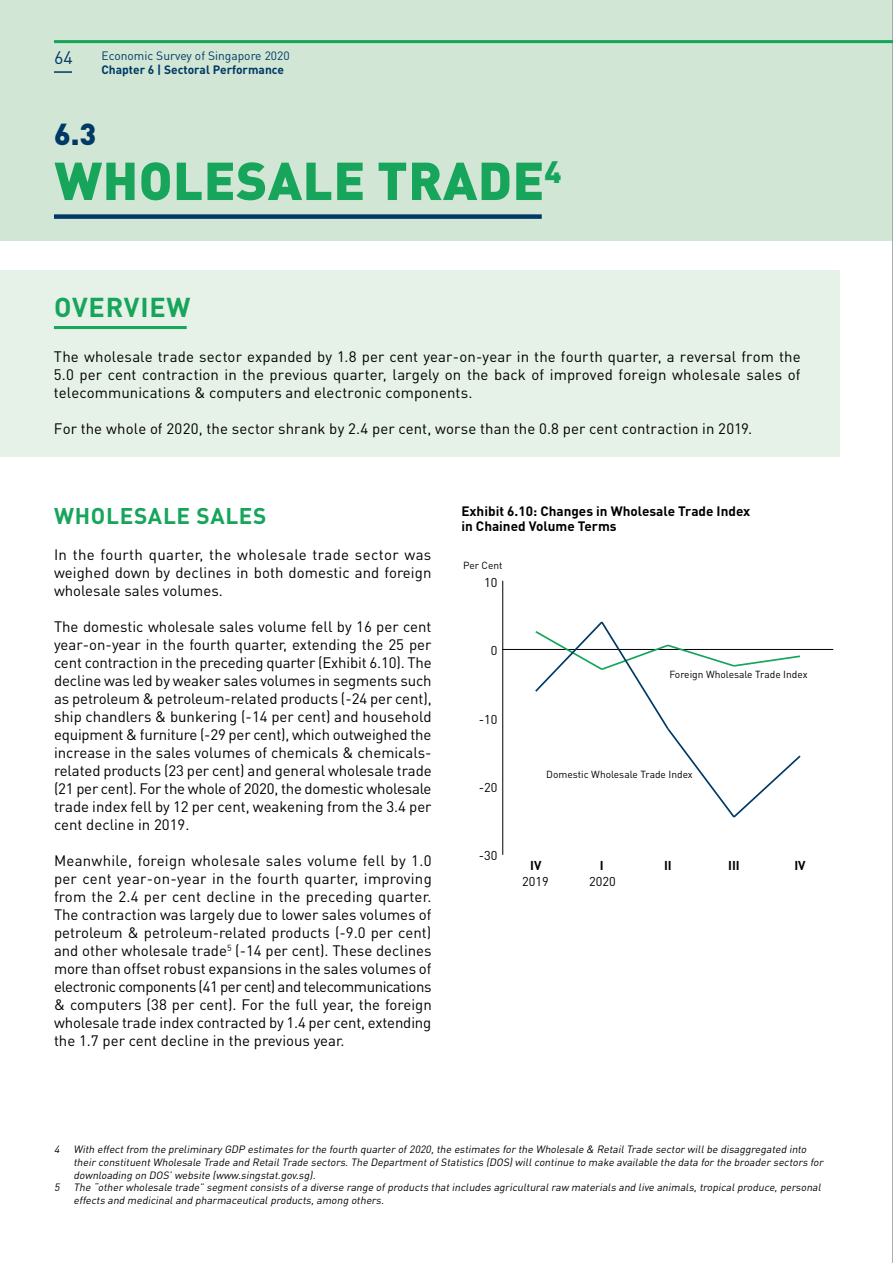
<style>
.page{position:relative;width:893px;height:1263px;background:#fff}
.page>*{position:absolute;margin:0;border:0;box-sizing:border-box;transform-origin:0 0}
.t1{font:900 52.5px "DIN Pro";letter-spacing:.01em;color:#16a55a}
.t2{font:900 30px "DIN Pro";color:#003965}
.t3{font:700 27px "DIN Pro";letter-spacing:.03em;color:#16a55a}
.t4{font:700 22.5px "DIN Pro";letter-spacing:.03em;color:#16a55a}
.t5{font:18px "DIN Pro";color:#003965}
.t6{font:15px/18px "DIN Pro";color:#000;text-align:justify}
.t7{font:700 13.5px "DIN Pro";color:#000}
.t8{font:12.75px "DIN Pro";color:#000}
.t9{font:700 12.75px "DIN Pro";color:#000}
.t10{font:12px "DIN Pro";color:#003965}
.t11{font:700 12px "DIN Pro";color:#003965}
.t12{font:italic 10.5px "DIN Pro";color:#000}
.t13{font:10.2px "DIN Pro";color:#000}
</style>
<div class="page">
<div style="left:0;top:0;width:893px;height:241px;background:#d1e6d4"></div>
<div style="left:0;top:270px;width:839px;height:187px;background:#e6f1e7"></div>
<hr style="left:54px;top:326px;width:133px;height:3px;background:#16a55a">
<div style="left:54px;top:214px;width:488px;height:5px;background:#003965"></div>
<hr style="left:503px;top:649px;width:330px;height:1px;background:#000">
<hr style="left:502px;top:581px;width:1px;height:273px;background:#000">
<svg style="left:535px;top:621px;width:266px;height:197px"></svg>
<hr style="left:892px;top:0;width:1px;height:1263px;background:#939598">
<svg style="left:54px;top:71px;width:18px;height:2px"></svg>
<hr style="left:54px;top:40px;width:839px;height:3px;background:#16a55a">
<p class="t5" style="left:54px;top:45px;width:20px">64</p>
<p class="t10" style="left:101px;top:48px;width:190px">Economic Survey of Singapore 2020</p>
<p class="t11" style="left:101px;top:60px;width:184px">Chapter 6 | Sectoral Performance</p>
<h2 class="t2" style="left:54px;top:108px;width:44px">6.3</h2>
<h1 class="t1" style="left:55px;top:136px;width:508px">WHOLESALE TRADE<sup>4</sup></h1>
<h3 class="t3" style="left:54px;top:285px;width:138px">OVERVIEW</h3>
<p class="t6" style="left:54px;top:347px;width:748px">The wholesale trade sector expanded by 1.8 per cent year-on-year in the fourth quarter, a reversal from the 5.0 per cent contraction in the previous quarter, largely on the back of improved foreign wholesale sales of telecommunications &amp; computers and electronic components.</p>
<p class="t6" style="left:54px;top:419px;width:700px">For the whole of 2020, the sector shrank by 2.4 per cent, worse than the 0.8 per cent contraction in 2019.</p>
<h3 class="t4" style="left:54px;top:497px;width:214px">WHOLESALE SALES</h3>
<p class="t6" style="left:54px;top:545px;width:379px">In the fourth quarter, the wholesale trade sector was weighed down by declines in both domestic and foreign wholesale sales volumes.</p>
<p class="t6" style="left:54px;top:617px;width:379px">The domestic wholesale sales volume fell by 16 per cent year-on-year in the fourth quarter, extending the 25 per cent contraction in the preceding quarter (Exhibit 6.10). The decline was led by weaker sales volumes in segments such as petroleum &amp; petroleum-related products (-24 per cent), ship chandlers &amp; bunkering (-14 per cent) and household equipment &amp; furniture (-29 per cent), which outweighed the increase in the sales volumes of chemicals &amp; chemicals&shy;related products (23 per cent) and general wholesale trade (21 per cent). For the whole of 2020, the domestic wholesale trade index fell by 12 per cent, weakening from the 3.4 per cent decline in 2019.</p>
<p class="t6" style="left:54px;top:851px;width:379px">Meanwhile, foreign wholesale sales volume fell by 1.0 per cent year-on-year in the fourth quarter, improving from the 2.4 per cent decline in the preceding quarter.<br>The contraction was largely due to lower sales volumes of petroleum &amp; petroleum-related products (-9.0 per cent) and other wholesale trade<sup>5</sup> (-14 per cent). These declines more than offset robust expansions in the sales volumes of electronic components (41 per cent) and telecommunications &amp; computers (38 per cent). For the full year, the foreign wholesale trade index contracted by 1.4 per cent, extending the 1.7 per cent decline in the previous year.</p>
<p class="t7" style="left:461px;top:500px;width:290px">Exhibit 6.10: Changes in Wholesale Trade Index</p>
<p class="t7" style="left:461px;top:515px;width:157px">in Chained Volume Terms</p>
<p class="t13" style="left:463px;top:559px;width:41px">Per Cent</p>
<p class="t8" style="left:484px;top:574px;width:15px">10</p>
<p class="t8" style="left:491px;top:642px;width:8px">0</p>
<p class="t8" style="left:479px;top:710px;width:20px">-10</p>
<p class="t8" style="left:479px;top:779px;width:20px">-20</p>
<p class="t8" style="left:479px;top:847px;width:20px">-30</p>
<p class="t13" style="left:669px;top:667px;width:140px">Foreign Wholesale Trade Index</p>
<p class="t13" style="left:546px;top:767px;width:148px">Domestic Wholesale Trade Index</p>
<p class="t9" style="left:530px;top:857px;width:13px">IV</p>
<p class="t9" style="left:600px;top:857px;width:5px">I</p>
<p class="t9" style="left:664px;top:857px;width:9px">II</p>
<p class="t9" style="left:728px;top:857px;width:13px">III</p>
<p class="t9" style="left:794px;top:857px;width:13px">IV</p>
<p class="t8" style="left:522px;top:873px;width:28px">2019</p>
<p class="t8" style="left:589px;top:873px;width:28px">2020</p>
<p class="t12" style="left:54px;top:1142px;width:756px">4 With effectfrom the preliminary GDP estimates for the fourth quarter of2020,the estimates for the Wholesale &amp; RetailTrade sector willbe disaggregated into</p>
<p class="t12" style="left:74px;top:1155px;width:754px">their constituentWholesale Trade and RetailTrade sectors.The DepartmentofStatistics (DOS)willcontinue to make available the data for the broader sectors for</p>
<p class="t12" style="left:74px;top:1168px;width:246px">downloading on DOS’website (www.singstat.gov.sg).</p>
<p class="t12" style="left:54px;top:1180px;width:771px">5 The “other wholesale trade” segmentconsists ofa diverse range ofproducts thatincludes agriculturalraw materials and live animals,tropicalproduce,personal</p>
<p class="t12" style="left:74px;top:1193px;width:314px">effects and medicinaland pharmaceuticalproducts,among others.</p>
</div>
